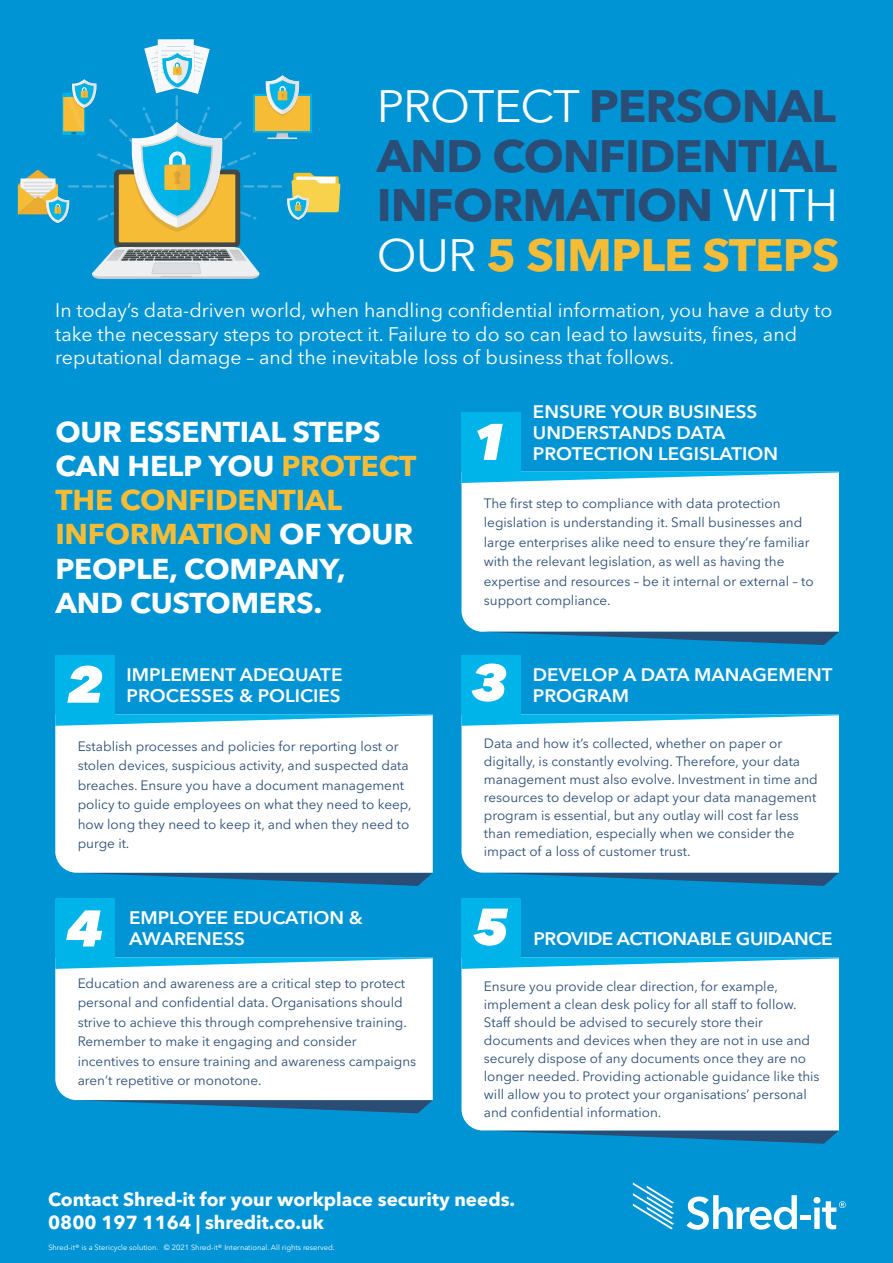
<style>
.page{position:relative;width:893px;height:1263px;background:#0094d4}
.page>*{position:absolute;margin:0;border:0;box-sizing:border-box;transform-origin:0 0}
.t1{font:italic 800 51px "Avenir Next";color:#fff;scale:1.04 1}
.t2{font:700 45px/49.5px "Avenir Next LT Pro";letter-spacing:-.02em;color:#2b4d75;text-align:justify;scale:1.04 1}
.t3{font:700 28.5px/34.2px "Avenir Next LT Pro";letter-spacing:-.01em;color:#fff;scale:1.04 1}
.t4{font:19.5px/23.4px "Avenir Next LT Pro";color:#fff}
.t5{font:700 18.75px/22.5px "Avenir Next LT Pro";color:#fff}
.t6{font:600 18px/21px "Avenir Next LT Pro";color:#fff;scale:1.04 1}
.t7{font:600 18px "Avenir Next LT Pro";letter-spacing:-.025em;color:#fff;scale:1.04 1}
.t8{font:13.5px/19.5px "Avenir Next LT Pro";color:#2b4d75}
.t9{font:7.5px "Avenir Next LT Pro";color:#fff}
.s1{font-weight:400;color:#fff}
.s2{color:#f7bc36}
</style>
<div class="page">
<svg style="left:483px;top:1130px;width:356px;height:14px"></svg>
<div style="left:461px;top:969px;width:378px;height:161px;background:#fff"></div>
<svg style="left:461px;top:957px;width:378px;height:12px;background:#76d5f2"></svg>
<svg style="left:76px;top:1100px;width:357px;height:13px"></svg>
<div style="left:55px;top:969px;width:378px;height:131px;background:#fff"></div>
<svg style="left:55px;top:957px;width:378px;height:12px;background:#76d5f2"></svg>
<svg style="left:82px;top:873px;width:350px;height:13px"></svg>
<div style="left:55px;top:726px;width:378px;height:147px;background:#fff"></div>
<svg style="left:55px;top:714px;width:378px;height:12px;background:#78d6f2"></svg>
<svg style="left:494px;top:873px;width:345px;height:13px"></svg>
<div style="left:461px;top:726px;width:378px;height:147px;background:#fff"></div>
<svg style="left:461px;top:714px;width:378px;height:12px;background:#78d6f2"></svg>
<div style="left:461px;top:483px;width:378px;height:149px;background:#fff"></div>
<svg style="left:491px;top:632px;width:348px;height:13px"></svg>
<svg style="left:461px;top:472px;width:378px;height:11px;background:#7ad7f2"></svg>
<svg style="left:114px;top:170px;width:126px;height:77px"></svg>
<div style="left:119px;top:174px;width:116px;height:68px;background:#f7bc36"></div>
<svg style="left:92px;top:247px;width:168px;height:32px;background:#adc1cb"></svg>
<svg style="left:18px;top:39px;width:322px;height:193px"></svg>
<svg style="left:633px;top:1182px;width:41px;height:47px"></svg>
<svg style="left:686px;top:1195px;width:111px;height:35px"></svg>
<hr style="left:800px;top:1216px;width:11px;height:4px;background:#fff">
<svg style="left:813px;top:1197px;width:33px;height:32px"></svg>
<div style="left:55px;top:655px;width:59px;height:59px;background:#00b3e8"></div>
<div style="left:461px;top:655px;width:60px;height:59px;background:#00b3e8"></div>
<div style="left:461px;top:412px;width:60px;height:60px;background:#00b3e8"></div>
<div style="left:55px;top:898px;width:59px;height:59px;background:#00b3e8"></div>
<div style="left:461px;top:898px;width:60px;height:59px;background:#00b3e8"></div>
<h2 class="t2" style="left:377px;top:82px;width:447px"><span class="s1">PROTECT</span> PERSONAL AND CONFIDENTIAL INFORMATION <span class="s1">WITH OUR</span> <span class="s2">5 SIMPLE STEPS</span></h2>
<p class="t4" style="left:55px;top:299px;width:779px">In today’s data-driven world, when handling confidential information, you have a duty to take the necessary steps to protect it. Failure to do so can lead to lawsuits, fines, and reputational damage – and the inevitable loss of business that follows.</p>
<h3 class="t3" style="left:55px;top:415px;width:349px">OUR ESSENTIAL STEPS<br>CAN HELP YOU <span class="s2">PROTECT<br>THE CONFIDENTIAL<br>INFORMATION</span> OF YOUR<br>PEOPLE, COMPANY,<br>AND CUSTOMERS.</h3>
<h1 class="t1" style="left:472px;top:410px;width:37px">1</h1>
<h3 class="t6" style="left:533px;top:401px;width:217px">ENSURE YOUR BUSINESS<br>UNDERSTANDS DATA</h3>
<h3 class="t6" style="left:533px;top:443px;width:237px">PROTECTION LEGISLATION</h3>
<p class="t8" style="left:484px;top:493px;width:331px">The first step to compliance with data protection legislation is understanding it. Small businesses and large enterprises alike need to ensure they’re familiar with the relevant legislation, as well as having the expertise and resources – be it internal or external – to support compliance.</p>
<h1 class="t1" style="left:67px;top:653px;width:37px">2</h1>
<h3 class="t6" style="left:127px;top:664px;width:209px">IMPLEMENT ADEQUATE</h3>
<h3 class="t6" style="left:127px;top:685px;width:207px">PROCESSES &amp; POLICIES</h3>
<h1 class="t1" style="left:471px;top:651px;width:37px">3</h1>
<h3 class="t6" style="left:533px;top:664px;width:290px">DEVELOP A DATA MANAGEMENT</h3>
<h3 class="t6" style="left:533px;top:685px;width:94px">PROGRAM</h3>
<p class="t8" style="left:78px;top:736px;width:336px">Establish processes and policies for reporting lost or stolen devices, suspicious activity, and suspected data breaches. Ensure you have a document management policy to guide employees on what they need to keep, how long they need to keep it, and when they need to purge it.</p>
<p class="t8" style="left:484px;top:734px;width:335px;line-height:18px">Data and how it’s collected, whether on paper or digitally, is constantly evolving. Therefore, your data management must also evolve. Investment in time and resources to develop or adapt your data management program is essential, but any outlay will cost far less than remediation, especially when we consider the impact of a loss of customer trust.</p>
<h1 class="t1" style="left:66px;top:897px;width:37px">4</h1>
<h3 class="t6" style="left:129px;top:907px;width:226px">EMPLOYEE EDUCATION &amp;</h3>
<h3 class="t6" style="left:129px;top:928px;width:113px">AWARENESS</h3>
<h1 class="t1" style="left:473px;top:895px;width:37px">5</h1>
<h3 class="t7" style="left:534px;top:928px;width:289px">PROVIDE ACTIONABLE GUIDANCE</h3>
<p class="t8" style="left:78px;top:973px;width:340px">Education and awareness are a critical step to protect personal and confidential data. Organisations should strive to achieve this through comprehensive training.<br>Remember to make it engaging and consider incentives to ensure training and awareness campaigns aren’t repetitive or monotone.</p>
<p class="t8" style="left:484px;top:977px;width:337px;line-height:18px">Ensure you provide clear direction, for example, implement a clean desk policy for all staff to follow.<br>Staff should be advised to securely store their documents and devices when they are not in use and securely dispose of any documents once they are no longer needed. Providing actionable guidance like this will allow you to protect your organisations’ personal and confidential information.</p>
<h3 class="t5" style="left:48px;top:1188px;width:469px">Contact Shred-it for your workplace security needs.<br>0800 197 1164 | shredit.co.uk</h3>
<p class="t9" style="left:48px;top:1243px;width:288px">Shred-it® is a Stericycle solution. © 2021 Shred-it® International. All rights reserved.</p>
</div>
